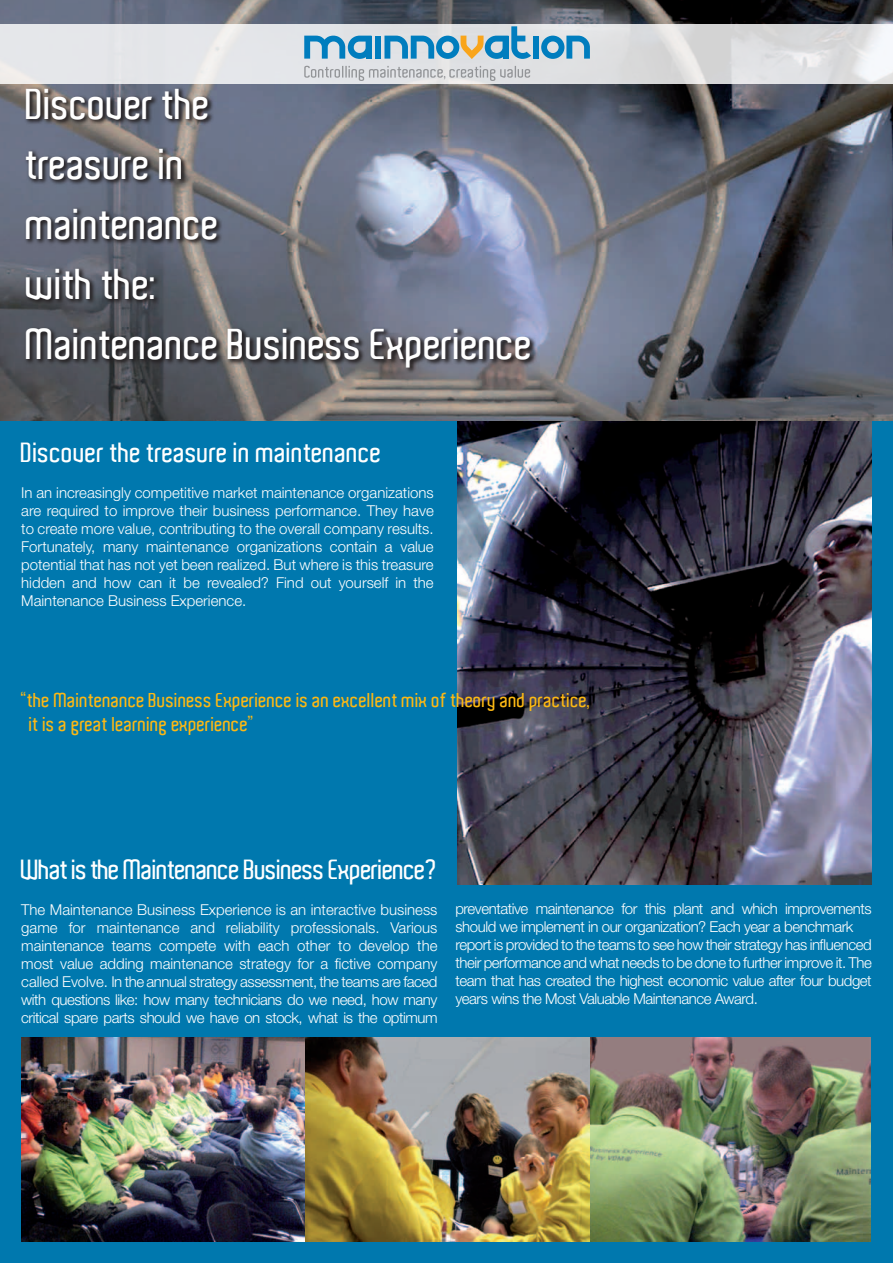
<style>
.page{position:relative;width:893px;height:1263px;background:#fff}
.page>*{position:absolute;margin:0;border:0;box-sizing:border-box;transform-origin:0 0}
.t1{font:600 42px/60px "Aldo";letter-spacing:-.005em;color:#fff}
.t2{font:600 27px "Aldo";letter-spacing:-.03em;color:#fff}
.t3{font:600 27px "Aldo";color:#fff}
.t4{font:600 19.5px/23.4px "Aldo";color:#fcb814}
.t5{font:300 15px/18px "Helvetica Neue LT Std";letter-spacing:-.03em;color:#fff;text-align:justify}
</style>
<div class="page">
<img style="left:0;top:0;width:893px;height:421px">
<svg style="left:24px;top:86px;width:513px;height:288px;background:#6a6e7b"></svg>
<svg style="left:0;top:24px;width:893px;height:59px;background:#e1e2e4"></svg>
<div style="left:375px;top:36px;width:6px;height:23px;background:#007dbe"></div>
<div style="left:533px;top:36px;width:6px;height:23px;background:#007dbe"></div>
<svg style="left:541px;top:36px;width:49px;height:23px"></svg>
<svg style="left:304px;top:36px;width:62px;height:23px"></svg>
<div style="left:366px;top:36px;width:6px;height:23px;background:#007dbe"></div>
<svg style="left:384px;top:26px;width:147px;height:33px;background:#99bdcb"></svg>
<div style="left:503px;top:36px;width:5px;height:23px;background:#007dbe"></div>
<svg style="left:304px;top:66px;width:226px;height:15px;background:#cdcfd2"></svg>
<div style="left:0;top:421px;width:893px;height:842px;background:#0078ae"></div>
<img style="left:457px;top:421px;width:415px;height:463px">
<img style="left:21px;top:1037px;width:565px;height:205px">
<img style="left:586px;top:1037px;width:284px;height:205px">
<h1 class="t1" style="left:26px;top:74px;width:508px">Discover the<br>treasure in<br>maintenance<br>with the:<br>Maintenance Business Experience</h1>
<h2 class="t3" style="left:21px;top:437px;width:362px">Discover the treasure in maintenance</h2>
<p class="t5" style="left:21px;top:483px;width:414px">In an increasingly competitive market maintenance organizations are required to improve their business performance. They have to create more value, contributing to the overall company results.<br>Fortunately, many maintenance organizations contain a value potential that has not yet been realized. But where is this treasure hidden and how can it be revealed? Find out yourself in the Maintenance Business Experience.</p>
<h3 class="t4" style="left:29px;top:689px;width:562px;text-indent:-8px">“the Maintenance Business Experience is an excellent mix of theory and practice, it is a great learning experience”</h3>
<h2 class="t2" style="left:21px;top:854px;width:418px">What is the Maintenance Business Experience?</h2>
<p class="t5" style="left:21px;top:900px;width:418px">The Maintenance Business Experience is an interactive business game for maintenance and reliability professionals. Various maintenance teams compete with each other to develop the most value adding maintenance strategy for a fictive company called Evolve. In the annual strategy assessment, the teams are faced with questions like: how many technicians do we need, how many critical spare parts should we have on stock, what is the optimum</p>
<p class="t5" style="left:455px;top:899px;width:418px;text-align:left">preventative maintenance for this plant and which improvements should we implement in our organization? Each year a benchmark report is provided to the teams to see how their strategy has influenced their performance and what needs to be done to further improve it. The team that has created the highest economic value after four budget years wins the Most Valuable Maintenance Award.</p>
</div>
